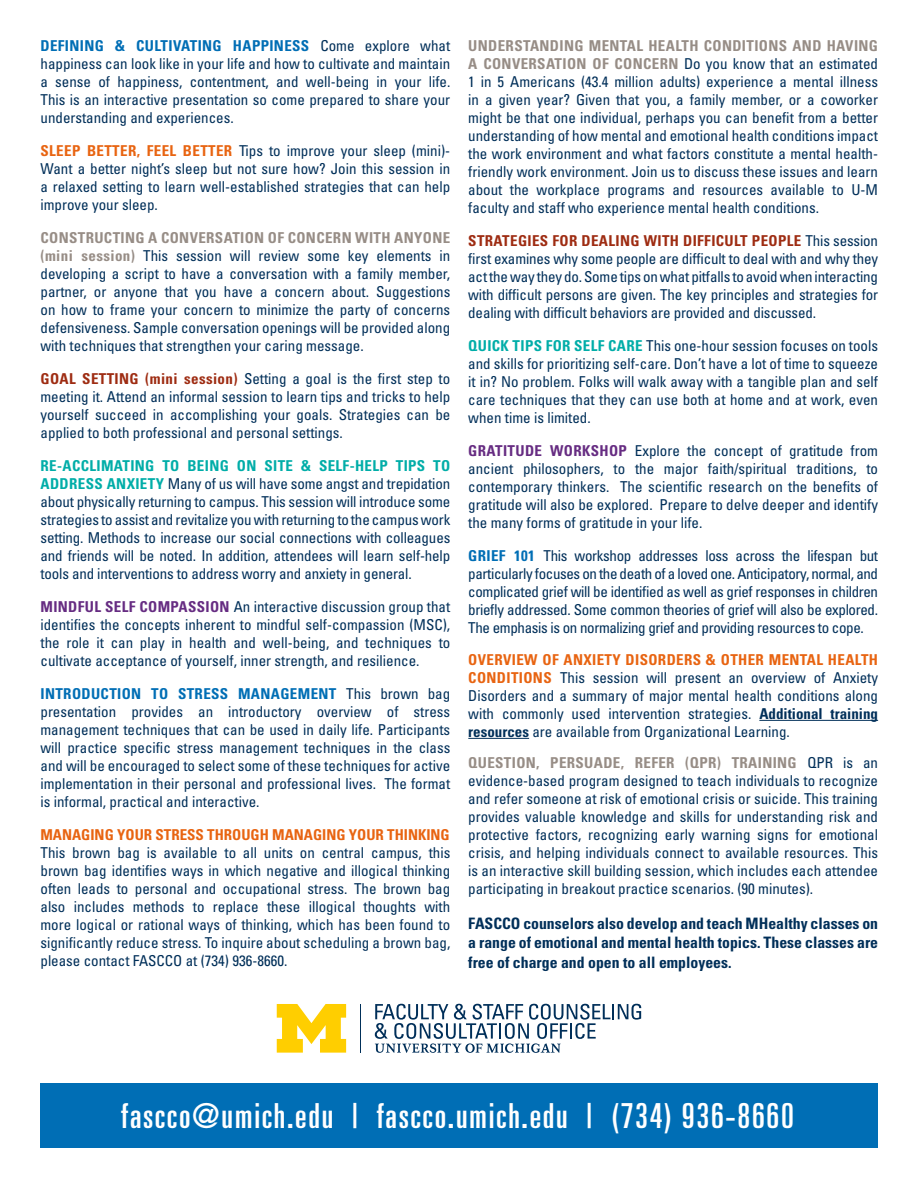
<style>
.page{position:relative;width:918px;height:1188px;background:#fff}
.page>*{position:absolute;margin:0;border:0;box-sizing:border-box;transform-origin:0 0}
.t1{font:ultra-condensed 34.5px "Univers LT Std";letter-spacing:.05em;color:#fff}
.t2{font:700 condensed 15.75px/19.5px "Univers LT Std";color:#002f59;text-align:justify}
.t3{font:condensed 15px/18px "Univers LT Std";color:#002f59;text-align:justify}
.t4{font:700 condensed 15px "Univers LT Std";color:#e86411}
.s1{font-weight:700;color:#006eb5}
.s2{font-weight:700;color:#e86411}
.s3{font-weight:700;color:#978d86}
.s4{font-weight:700;color:#9e2c12}
.s5{font-weight:700;color:#00ada8}
.s6{font-weight:700;color:#662c82}
.s7{font-weight:700}
</style>
<div class="page">
<hr style="left:759px;top:720px;width:119px;height:1px;background:#002f59">
<hr style="left:468px;top:738px;width:61px;height:1px;background:#002f59">
<div style="left:40px;top:1083px;width:838px;height:64px;background:#006eb5"></div>
<hr style="left:360px;top:1004px;width:1px;height:49px;background:#002f59">
<svg style="left:277px;top:1004px;width:69px;height:49px"></svg>
<svg style="left:375px;top:1004px;width:266px;height:49px"></svg>
<p class="t3" style="left:40px;top:37px;width:411px"><span class="s1">DEFINING &amp; CULTIVATING HAPPINESS</span> Come explore what happiness can look like in your life and how to cultivate and maintain a sense of happiness, contentment, and well-being in your life.<br>This is an interactive presentation so come prepared to share your understanding and experiences.</p>
<p class="t3" style="left:40px;top:142px;width:411px"><span class="s2">SLEEP BETTER, FEEL BETTER</span> Tips to improve your sleep (mini)- Want a better night’s sleep but not sure how? Join this session in a relaxed setting to learn well-established strategies that can help improve your sleep.</p>
<p class="t3" style="left:40px;top:229px;width:411px"><span class="s3">CONSTRUCTING A CONVERSATION OF CONCERN WITH ANYONE (mini session)</span> This session will review some key elements in developing a script to have a conversation with a family member, partner, or anyone that you have a concern about. Suggestions on how to frame your concern to minimize the party of concerns defensiveness. Sample conversation openings will be provided along with techniques that strengthen your caring message.</p>
<p class="t3" style="left:40px;top:370px;width:411px"><span class="s4">GOAL SETTING (mini session)</span> Setting a goal is the first step to meeting it. Attend an informal session to learn tips and tricks to help yourself succeed in accomplishing your goals. Strategies can be applied to both professional and personal settings.</p>
<p class="t3" style="left:40px;top:457px;width:411px"><span class="s5">RE-ACCLIMATING TO BEING ON SITE &amp; SELF-HELP TIPS TO ADDRESS ANXIETY</span> Many of us will have some angst and trepidation about physically returning to campus. This session will introduce some strategies to assist and revitalize you with returning to the campus work setting. Methods to increase our social connections with colleagues and friends will be noted. In addition, attendees will learn self-help tools and interventions to address worry and anxiety in general.</p>
<p class="t3" style="left:40px;top:598px;width:411px"><span class="s6">MINDFUL SELF COMPASSION</span> An interactive discussion group that identifies the concepts inherent to mindful self-compassion (MSC), the role it can play in health and well-being, and techniques to cultivate acceptance of yourself, inner strength, and resilience.</p>
<p class="t3" style="left:40px;top:685px;width:411px"><span class="s1">INTRODUCTION TO STRESS MANAGEMENT</span> This brown bag presentation provides an introductory overview of stress management techniques that can be used in daily life. Participants will practice specific stress management techniques in the class and will be encouraged to select some of these techniques for active implementation in their personal and professional lives. The format is informal, practical and interactive.</p>
<p class="t4" style="left:40px;top:826px;width:411px">MANAGING YOUR STRESS THROUGH MANAGING YOUR THINKING</p>
<p class="t3" style="left:40px;top:844px;width:411px">This brown bag is available to all units on central campus, this brown bag identifies ways in which negative and illogical thinking often leads to personal and occupational stress. The brown bag also includes methods to replace these illogical thoughts with more logical or rational ways of thinking, which has been found to significantly reduce stress. To inquire about scheduling a brown bag, please contact FASCCO at (734) 936-8660.</p>
<p class="t3" style="left:468px;top:37px;width:411px"><span class="s3">UNDERSTANDING MENTAL HEALTH CONDITIONS AND HAVING A CONVERSATION OF CONCERN</span> Do you know that an estimated 1 in 5 Americans (43.4 million adults) experience a mental illness in a given year? Given that you, a family member, or a coworker might be that one individual, perhaps you can benefit from a better understanding of how mental and emotional health conditions impact the work environment and what factors constitute a mental health&shy;friendly work environment. Join us to discuss these issues and learn about the workplace programs and resources available to U-M faculty and staff who experience mental health conditions.</p>
<p class="t3" style="left:468px;top:232px;width:411px"><span class="s4">STRATEGIES FOR DEALING WITH DIFFICULT PEOPLE</span> This session first examines why some people are difficult to deal with and why they act the way they do. Some tips on what pitfalls to avoid when interacting with difficult persons are given. The key principles and strategies for dealing with difficult behaviors are provided and discussed.</p>
<p class="t3" style="left:468px;top:337px;width:411px"><span class="s5">QUICK TIPS FOR SELF CARE</span> This one-hour session focuses on tools and skills for prioritizing self-care. Don’t have a lot of time to squeeze it in? No problem. Folks will walk away with a tangible plan and self care techniques that they can use both at home and at work, even when time is limited.</p>
<p class="t3" style="left:468px;top:442px;width:411px"><span class="s6">GRATITUDE WORKSHOP</span> Explore the concept of gratitude from ancient philosophers, to the major faith/spiritual traditions, to contemporary thinkers. The scientific research on the benefits of gratitude will also be explored. Prepare to delve deeper and identify the many forms of gratitude in your life.</p>
<p class="t3" style="left:468px;top:547px;width:411px"><span class="s1">GRIEF 101</span> This workshop addresses loss across the lifespan but particularly focuses on the death of a loved one. Anticipatory, normal, and complicated grief will be identified as well as grief responses in children briefly addressed. Some common theories of grief will also be explored.<br>The emphasis is on normalizing grief and providing resources to cope.</p>
<p class="t3" style="left:468px;top:650px;width:411px"><span class="s2">OVERVIEW OF ANXIETY DISORDERS &amp; OTHER MENTAL HEALTH CONDITIONS</span> This session will present an overview of Anxiety Disorders and a summary of major mental health conditions along with commonly used intervention strategies. <span class="s7">Additional training resources</span> are available from Organizational Learning.</p>
<p class="t3" style="left:468px;top:754px;width:411px"><span class="s3">QUESTION, PERSUADE, REFER (QPR) TRAINING</span> QPR is an evidence-based program designed to teach individuals to recognize and refer someone at risk of emotional crisis or suicide. This training provides valuable knowledge and skills for understanding risk and protective factors, recognizing early warning signs for emotional crisis, and helping individuals connect to available resources. This is an interactive skill building session, which includes each attendee participating in breakout practice scenarios. (90 minutes).</p>
<p class="t2" style="left:468px;top:913px;width:411px">FASCCO counselors also develop and teach MHealthy classes on a range of emotional and mental health topics. These classes are free of charge and open to all employees.</p>
<h1 class="t1" style="left:121px;top:1096px;width:674px">fascco@umich.edu | fascco.umich.edu | (734) 936-8660</h1>
</div>
